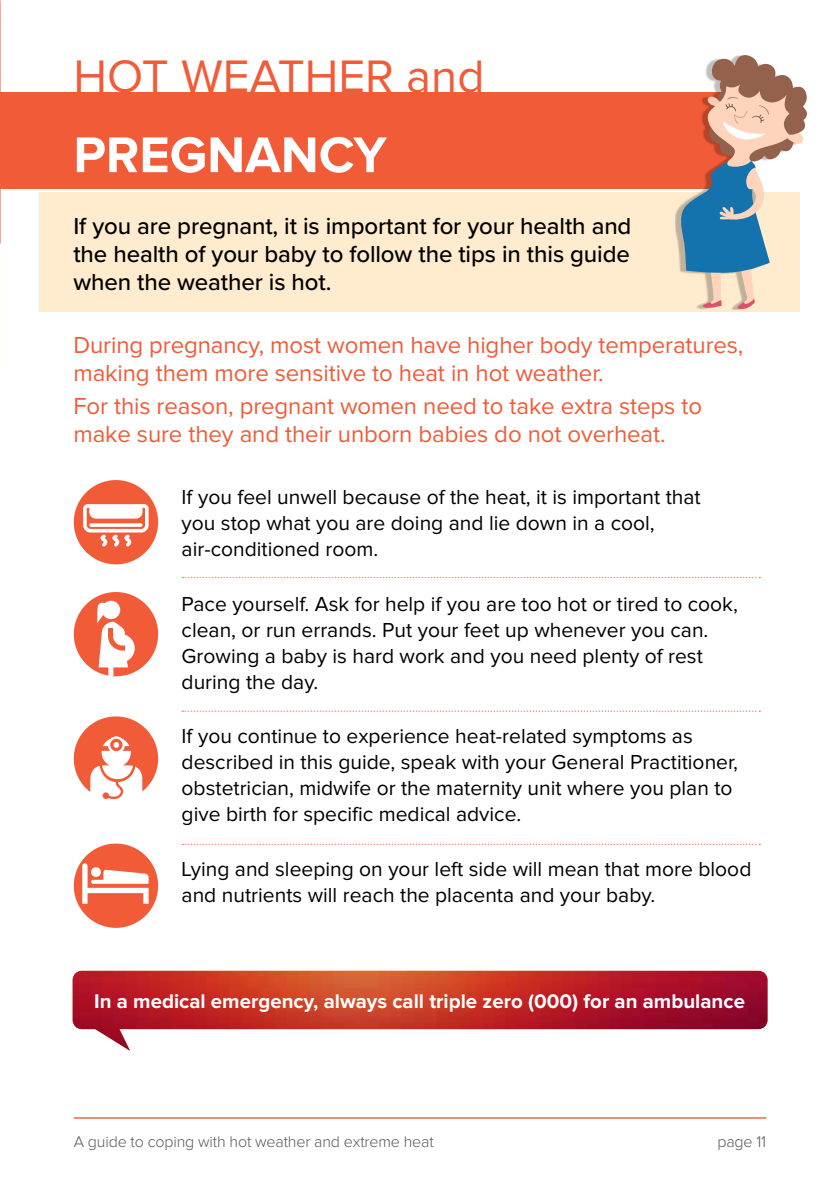
<style>
.page{position:relative;width:840px;height:1191px;background:#fff}
.page>*{position:absolute;margin:0;border:0;box-sizing:border-box;transform-origin:0 0}
.t1{font:700 52px "Proxima Nova";color:#fff}
.t2{font:47.2px "Proxima Nova";color:#f15b38}
.t3{font:24px/28px "Proxima Nova";letter-spacing:-.005em;color:#f15b38}
.t4{font:500 24px/28px "Proxima Nova";letter-spacing:-.005em;color:#000;text-align:justify}
.t5{font:21px/26px "Proxima Nova";color:#000}
.t6{font:700 20.4px "Proxima Nova";color:#fff}
.t7{font:300 16px "Proxima Nova";letter-spacing:-.01em;color:#58595b}
</style>
<div class="page">
<hr style="left:74px;top:1117px;width:691px;height:1px;background:#f15b38">
<img style="left:0;top:0;width:1px;height:244px">
<div style="left:39px;top:193px;width:760px;height:119px;background:#ffecce"></div>
<div style="left:0;top:93px;width:743px;height:96px;background:#f15b38"></div>
<div style="left:675px;top:55px;width:126px;height:254px;background:#000;opacity:.25"></div>
<svg style="left:678px;top:55px;width:129px;height:254px"></svg>
<div style="left:74px;top:592px;width:84px;height:84px;background:#f15b38;border-radius:50%"></div>
<svg style="left:97px;top:601px;width:38px;height:75px"></svg>
<div style="left:74px;top:480px;width:84px;height:84px;background:#f15b38;border-radius:50%"></div>
<svg style="left:83px;top:504px;width:65px;height:42px"></svg>
<div style="left:74px;top:843px;width:84px;height:85px;background:#f15b38;border-radius:50%"></div>
<svg style="left:82px;top:863px;width:66px;height:40px"></svg>
<div style="left:74px;top:716px;width:84px;height:84px;background:#f15b38;border-radius:50%"></div>
<svg style="left:90px;top:736px;width:53px;height:64px"></svg>
<img style="left:73px;top:970px;width:694px;height:80px">
<svg style="left:182px;top:577px;width:577px;height:1px"></svg>
<svg style="left:182px;top:710px;width:577px;height:2px"></svg>
<svg style="left:182px;top:843px;width:577px;height:2px"></svg>
<h2 class="t2" style="left:73px;top:50px;width:412px">HOT WEATHER and</h2>
<h1 class="t1" style="left:73px;top:125px;width:315px">PREGNANCY</h1>
<p class="t4" style="left:73px;top:211px;width:559px">If you are pregnant, it is important for your health and the health of your baby to follow the tips in this guide when the weather is hot.</p>
<p class="t3" style="left:73px;top:331px;width:671px">During pregnancy, most women have higher body temperatures, making them more sensitive to heat in hot weather.</p>
<p class="t3" style="left:73px;top:393px;width:629px">For this reason, pregnant women need to take extra steps to make sure they and their unborn babies do not overheat.</p>
<p class="t5" style="left:181px;top:485px;width:520px">If you feel unwell because of the heat, it is important that you stop what you are doing and lie down in a cool, air-conditioned room.</p>
<p class="t5" style="left:181px;top:591px;width:557px">Pace yourself. Ask for help if you are too hot or tired to cook, clean, or run errands. Put your feet up whenever you can.<br>Growing a baby is hard work and you need plenty of rest during the day.</p>
<p class="t5" style="left:181px;top:723px;width:557px">If you continue to experience heat-related symptoms as described in this guide, speak with your General Practitioner, obstetrician, midwife or the maternity unit where you plan to give birth for specific medical advice.</p>
<p class="t5" style="left:181px;top:856px;width:571px">Lying and sleeping on your left side will mean that more blood and nutrients will reach the placenta and your baby.</p>
<p class="t6" style="left:94px;top:989px;width:652px">In a medical emergency, always call triple zero (000) for an ambulance</p>
<p class="t7" style="left:74px;top:1134px;width:361px">A guide to coping with hot weather and extreme heat</p>
<p class="t7" style="left:717px;top:1134px;width:50px">page 11</p>
</div>
